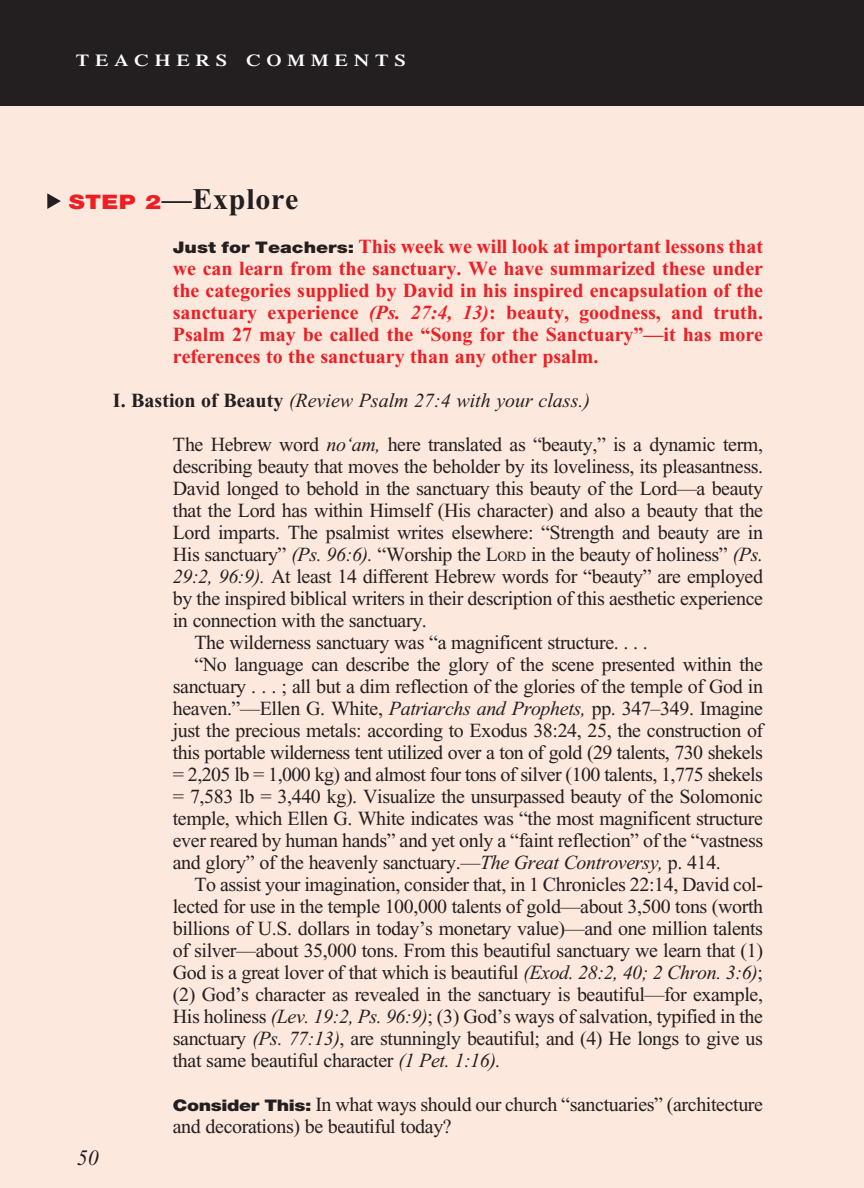
<style>
.page{position:relative;width:864px;height:1188px;background:#fff}
.page>*{position:absolute;margin:0;border:0;box-sizing:border-box;transform-origin:0 0}
.T_Aim_bodyXindent{font:700 30px "Times New Roman";letter-spacing:.025em;color:#231f20}
.t1{font:italic 22px "Times New Roman";color:#231f20}
.Objectives_Body_Text{font:20px/22px "Times New Roman";letter-spacing:-.02em;color:#231f20;text-align:justify}
.First_Line_Space_Tea{font:700 20px/22px "Times New Roman";color:#ee1e24;text-align:justify}
.First_Line_Space_Tea-2{font:20px/22px "Times New Roman";letter-spacing:-.02em;color:#231f20}
.Roman_Numeral_Sub_He{font:italic 20px "Times New Roman";color:#231f20}
.t2{font:600 16.8px "Times";letter-spacing:.285em;color:#fff;scale:1.2 1}
.s1{font-family:"Helvetica Neue";font-weight:900;font-size:20px;color:#ee1e24}
.s2{font-family:"Helvetica Neue";font-weight:900;font-size:16px;color:#231f20}
.s3{font-style:italic}
.s4{font-weight:700;font-style:normal}
.s5{font-style:inherit}
.s6{font-size:14px}
.s7{font-family:"Helvetica Neue";font-weight:900;font-size:16px}
</style>
<div class="page">
<div style="left:0;top:98px;width:864px;height:1090px;background:#fde8dd"></div>
<div style="left:0;top:0;width:864px;height:105px;background:#231f20"></div>
<svg style="left:47px;top:193px;width:14px;height:16px"></svg>
<p class="t2" style="left:76px;top:51px;width:276px">TEACHERS COMMENTS</p>
<p class="T_Aim_bodyXindent" style="left:69px;top:182px;width:231px"><span class="s1">STEP 2</span>—Explore</p>
<p class="First_Line_Space_Tea" style="left:173px;top:235px;width:592px"><span class="s2">Just for Teachers:</span> This week we will look at important lessons that we can learn from the sanctuary. We have summarized these under the categories supplied by David in his inspired encapsulation of the sanctuary experience <span class="s3">(Ps. 27:4, 13)</span>: beauty, goodness, and truth.<br>Psalm 27 may be called the “Song for the Sanctuary”—it has more references to the sanctuary than any other psalm.</p>
<p class="Roman_Numeral_Sub_He" style="left:113px;top:389px;width:479px"><span class="s4">I. Bastion of Beauty</span> (Review Psalm 27:4 with your class.)</p>
<p class="Objectives_Body_Text" style="left:173px;top:433px;width:592px">The Hebrew word <span class="s3">no‘am,</span> here translated as “beauty,” is a dynamic term, describing beauty that moves the beholder by its loveliness, its pleasantness.<br>David longed to behold in the sanctuary this beauty of the Lord—a beauty that the Lord has within Himself (His character) and also a beauty that the Lord imparts. The psalmist writes elsewhere: “Strength and beauty are in His sanctuary” <span class="s3">(Ps. 96:6).</span> “Worship the <span class="s5">L</span><span class="s6">ord</span> in the beauty of holiness” <span class="s3">(Ps.<br>29:2, 96:9).</span> At least 14 different Hebrew words for “beauty” are employed by the inspired biblical writers in their description of this aesthetic experience in connection with the sanctuary.</p>
<p class="Objectives_Body_Text" style="left:194px;top:631px;width:455px">The wilderness sanctuary was “a magnificent structure. . . .</p>
<p class="Objectives_Body_Text" style="left:173px;top:653px;width:592px;text-indent:22px">“No language can describe the glory of the scene presented within the sanctuary . . . ; all but a dim reflection of the glories of the temple of God in heaven.”—Ellen G. White, <span class="s3">Patriarchs and Prophets,</span> pp. 347–349. Imagine just the precious metals: according to Exodus 38:24, 25, the construction of this portable wilderness tent utilized over a ton of gold (29 talents, 730 shekels = 2,205 lb = 1,000 kg) and almost four tons of silver (100 talents, 1,775 shekels = 7,583 lb = 3,440 kg). Visualize the unsurpassed beauty of the Solomonic temple, which Ellen G. White indicates was “the most magnificent structure ever reared by human hands” and yet only a “faint reflection” of the “vastness and glory” of the heavenly sanctuary.—<span class="s3">The Great Controversy,</span> p. 414.</p>
<p class="Objectives_Body_Text" style="left:173px;top:873px;width:592px;text-indent:22px">To assist your imagination, consider that, in 1 Chronicles 22:14, David col&shy;lected for use in the temple 100,000 talents of gold—about 3,500 tons (worth billions of U.S. dollars in today’s monetary value)—and one million talents of silver—about 35,000 tons. From this beautiful sanctuary we learn that (1)<br>God is a great lover of that which is beautiful <span class="s3">(Exod. 28:2, 40; 2 Chron. 3:6)</span>; (2) God’s character as revealed in the sanctuary is beautiful—for example, His holiness <span class="s3">(Lev. 19:2, Ps. 96:9)</span>; (3) God’s ways of salvation, typified in the sanctuary <span class="s3">(Ps. 77:13)</span>, are stunningly beautiful; and (4) He longs to give us that same beautiful character <span class="s3">(1 Pet. 1:16).</span></p>
<p class="First_Line_Space_Tea-2" style="left:173px;top:1093px;width:592px"><span class="s7">Consider This:</span> In what ways should our church “sanctuaries” (architecture and decorations) be beautiful today?</p>
<p class="t1" style="left:77px;top:1146px;width:23px">50</p>
</div>
